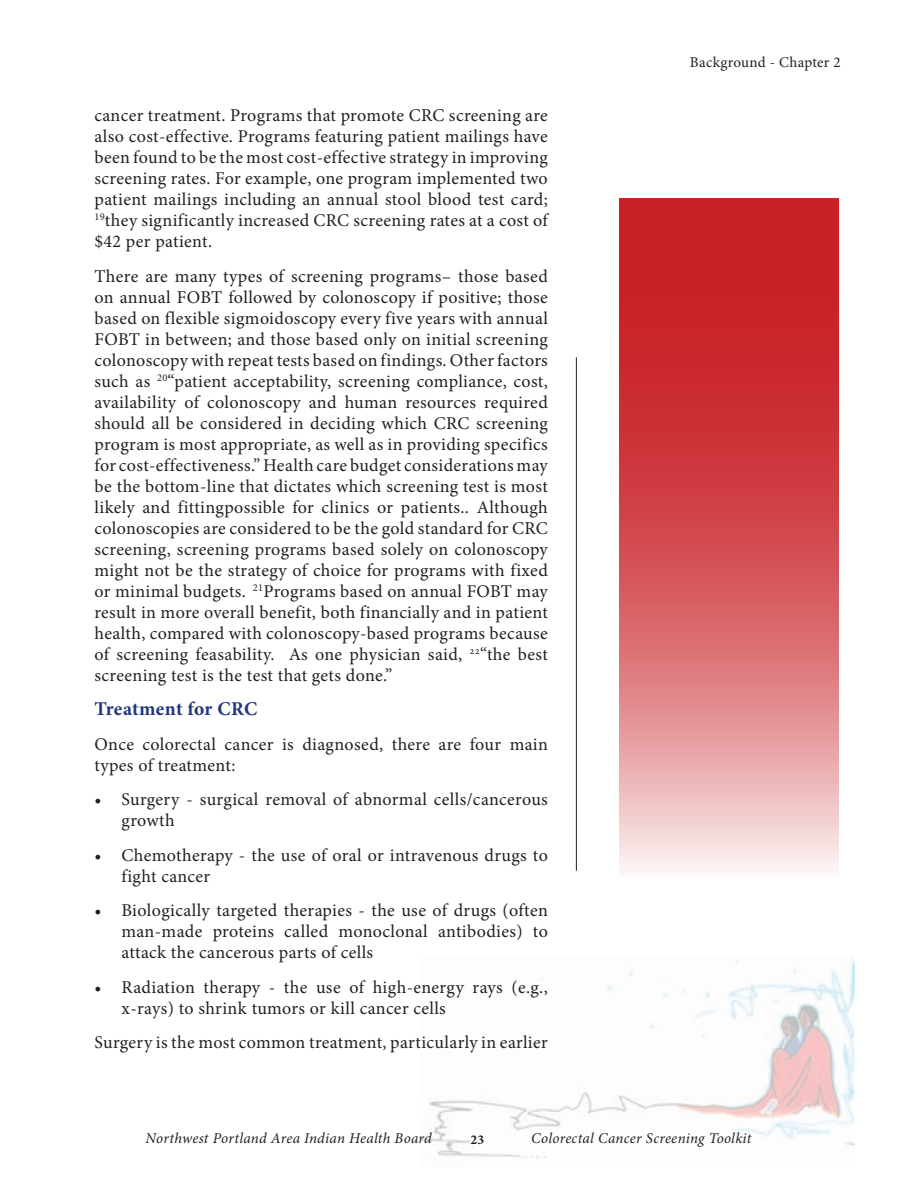
<style>
.page{position:relative;width:918px;height:1188px;background:#fff}
.page>*{position:absolute;margin:0;border:0;box-sizing:border-box;transform-origin:0 0}
.t1{font:700 19.5px "Minion Pro";letter-spacing:.01em;color:#1f357c}
.t2{font:18px/21px "Minion Pro";letter-spacing:.02em;color:#231f20}
.t3{font:italic 15px "Minion Pro";letter-spacing:.015em;color:#231f20}
.t4{font:15px "Minion Pro";letter-spacing:.015em;color:#231f20}
.t5{font:700 13.5px "Minion Pro";color:#231f20}
</style>
<div class="page">
<img style="left:422px;top:958px;width:432px;height:200px">
<svg style="left:619px;top:199px;width:220px;height:673px;background:#d75e63"></svg>
<hr style="left:576px;top:357px;width:1px;height:514px;background:#231f20">
<p class="t2" style="left:94px;top:105px;width:455px;text-align:justify">cancer treatment. Programs that promote CRC screening are also cost-effective. Programs featuring patient mailings have been found to be the most cost-effective strategy in improving screening rates. For example, one program implemented two patient mailings including an annual stool blood test card; <sup>19</sup>they significantly increased CRC screening rates at a cost of $42 per patient.</p>
<p class="t2" style="left:94px;top:265px;width:455px;text-align:justify">There are many types of screening programs– those based on annual FOBT followed by colonoscopy if positive; those based on flexible sigmoidoscopy every five years with annual FOBT in between; and those based only on initial screening colonoscopy with repeat tests based on findings. Other factors such as <sup>20</sup>“patient acceptability, screening compliance, cost, availability of colonoscopy and human resources required should all be considered in deciding which CRC screening program is most appropriate, as well as in providing specifics for cost-effectiveness.” Health care budget considerations may be the bottom-line that dictates which screening test is most likely and fittingpossible for clinics or patients.. Although colonoscopies are considered to be the gold standard for CRC screening, screening programs based solely on colonoscopy might not be the strategy of choice for programs with fixed or minimal budgets. <sup>21</sup>Programs based on annual FOBT may result in more overall benefit, both financially and in patient health, compared with colonoscopy-based programs because of screening feasability. As one physician said, <sup>22</sup>“the best screening test is the test that gets done.”</p>
<p class="t1" style="left:94px;top:695px;width:164px">Treatment for CRC</p>
<p class="t2" style="left:94px;top:733px;width:455px">Once colorectal cancer is diagnosed, there are four main types of treatment:</p>
<p class="t2" style="left:122px;top:789px;width:428px;text-indent:-27px">• Surgery - surgical removal of abnormal cells/cancerous growth</p>
<p class="t2" style="left:122px;top:844px;width:428px;text-indent:-27px">• Chemotherapy - the use of oral or intravenous drugs to fight cancer</p>
<p class="t2" style="left:122px;top:900px;width:428px;text-align:justify;text-indent:-27px">• Biologically targeted therapies - the use of drugs (often man-made proteins called monoclonal antibodies) to attack the cancerous parts of cells</p>
<p class="t2" style="left:122px;top:976px;width:428px;text-indent:-27px">• Radiation therapy - the use of high-energy rays (e.g., x-rays) to shrink tumors or kill cancer cells</p>
<p class="t2" style="left:94px;top:1032px;width:455px">Surgery is the most common treatment, particularly in earlier</p>
<p class="t4" style="left:690px;top:52px;width:152px">Background - Chapter 2</p>
<p class="t3" style="left:146px;top:1128px;width:288px">Northwest Portland Area Indian Health Board</p>
<p class="t3" style="left:531px;top:1128px;width:222px">Colorectal Cancer Screening Toolkit</p>
<p class="t5" style="left:471px;top:1130px;width:15px">23</p>
</div>
